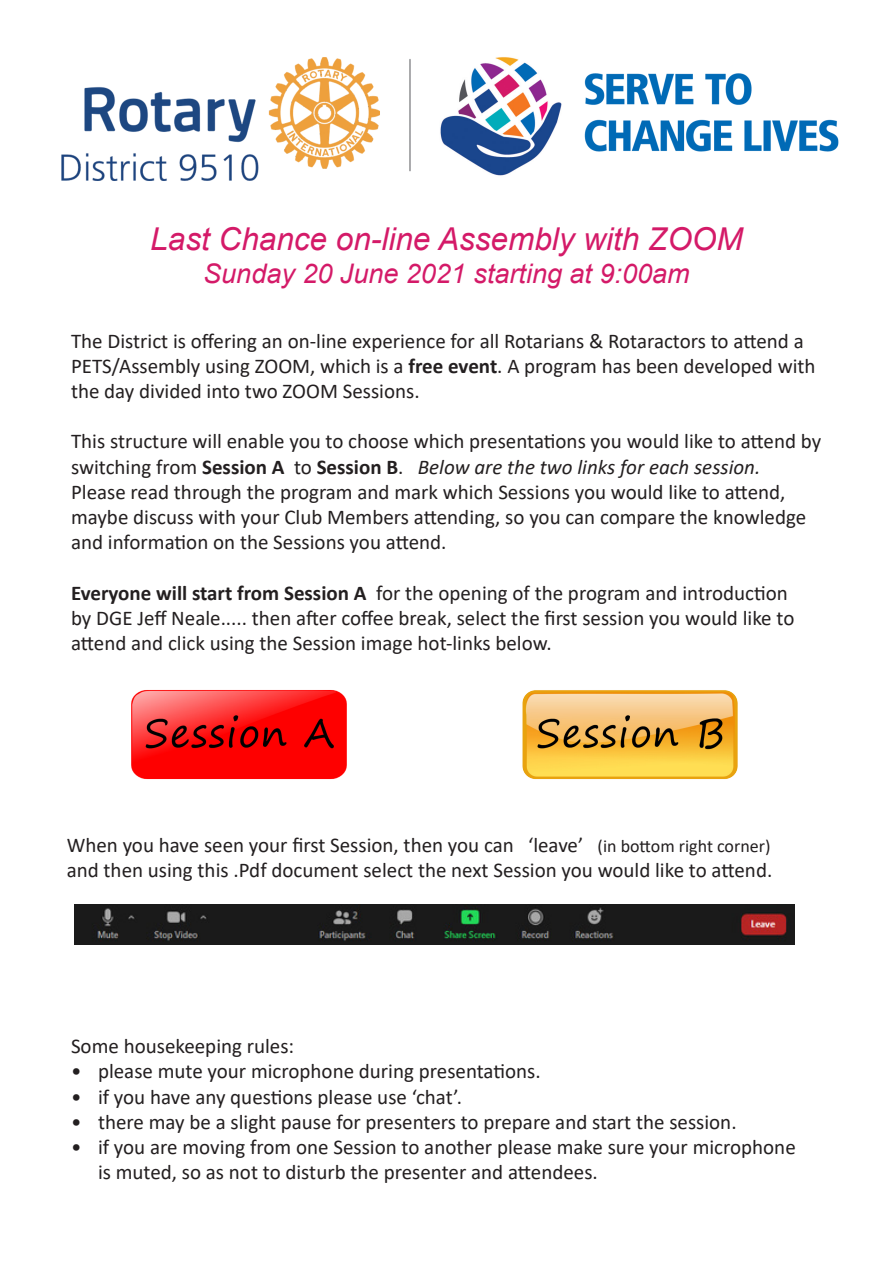
<style>
.page{position:relative;width:893px;height:1263px;background:#fff}
.page>*{position:absolute;margin:0;border:0;box-sizing:border-box;transform-origin:0 0}
.t1{font:italic 31.5px "Arial";color:#d41a68}
.t2{font:italic 27px "Arial";color:#d41a68}
.t3{font:21px/25.2px "Calibri";color:#231f20}
.s1{font-weight:700}
.s2{font-style:italic}
.s3{font-size:18px}
</style>
<div class="page">
<img style="left:61px;top:57px;width:778px;height:124px">
<img style="left:131px;top:690px;width:216px;height:90px">
<img style="left:522px;top:690px;width:216px;height:90px">
<img style="left:74px;top:905px;width:720px;height:39px">
<p class="t1" style="left:150px;top:219px;width:594px">Last Chance on-line Assembly with ZOOM</p>
<p class="t2" style="left:203px;top:256px;width:488px">Sunday 20 June 2021 starting at 9:00am</p>
<p class="t3" style="left:71px;top:327px;width:746px">The District is offering an on-line experience for all Rotarians &amp; Rotaractors to attend a<br>PETS/Assembly using ZOOM, which is a <span class="s1">free event</span>. A program has been developed with the day divided into two ZOOM Sessions.</p>
<p class="t3" style="left:71px;top:428px;width:752px">This structure will enable you to choose which presentations you would like to attend by switching from <span class="s1">Session A</span> to <span class="s1">Session B</span>. <span class="s2">Below are the two links for each session.</span></p>
<p class="t3" style="left:71px;top:479px;width:737px">Please read through the program and mark which Sessions you would like to attend, maybe discuss with your Club Members attending, so you can compare the knowledge and information on the Sessions you attend.</p>
<p class="t3" style="left:71px;top:579px;width:725px"><span class="s1">Everyone will start from Session A</span> for the opening of the program and introduction by DGE Jeff Neale..... then after coffee break, select the first session you would like to attend and click using the Session image hot-links below.</p>
<p class="t3" style="left:67px;top:831px;width:707px">When you have seen your first Session, then you can ‘leave’ <span class="s3">(in bottom right corner) </span>and then using this .Pdf document select the next Session you would like to attend.</p>
<p class="t3" style="left:71px;top:1033px;width:225px">Some housekeeping rules:</p>
<p class="t3" style="left:71px;top:1058px;width:471px">• please mute your microphone during presentations.</p>
<p class="t3" style="left:71px;top:1083px;width:393px">• if you have any questions please use ‘chat’.</p>
<p class="t3" style="left:71px;top:1109px;width:667px">• there may be a slight pause for presenters to prepare and start the session.</p>
<p class="t3" style="left:98px;top:1134px;width:699px;text-indent:-27px">• if you are moving from one Session to another please make sure your microphone is muted, so as not to disturb the presenter and attendees.</p>
</div>
